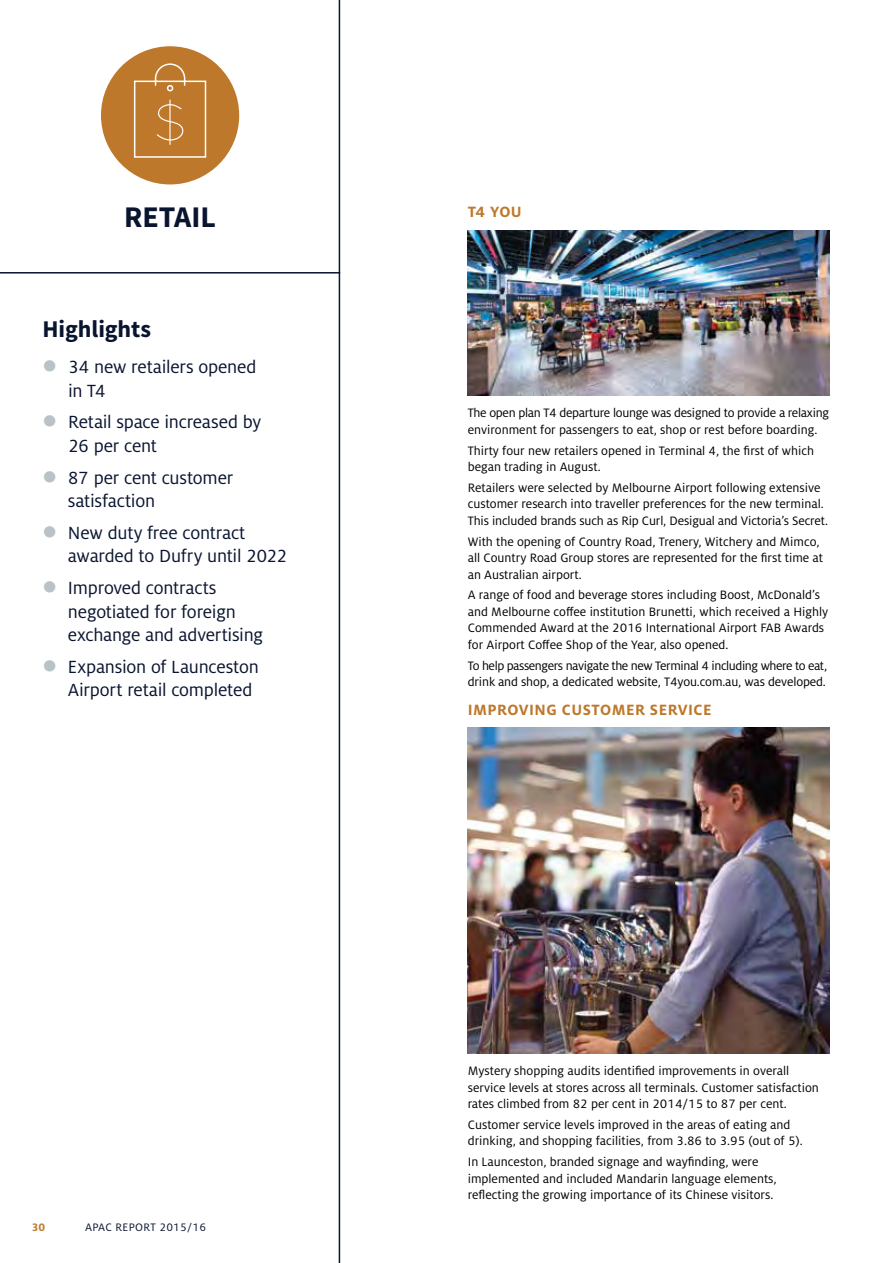
<style>
.page{position:relative;width:893px;height:1263px;background:#fff}
.page>*{position:absolute;margin:0;border:0;box-sizing:border-box;transform-origin:0 0}
.t1{font:700 30px "Source Sans Pro";letter-spacing:-.005em;color:#09142f}
.t2{font:700 24px "Source Sans Pro";letter-spacing:-.005em;color:#09142f}
.t3{font:19.5px/23.4px "Milo OT";letter-spacing:-.01em;color:#09142f}
.t4{font:700 16.5px "Milo OT";letter-spacing:.025em;color:#be782b}
.t5{font:13.5px/16.5px "Milo OT";color:#000}
.t6{font:13.5px/16.5px "Milo OT";letter-spacing:-.03em;color:#000}
.t7{font:13.5px/16.5px "Milo OT";letter-spacing:-.02em;color:#000}
.t8{font:12px "Milo OT";letter-spacing:.025em;color:#09142f}
.t9{font:700 12px "Milo OT";color:#be782b}
</style>
<div class="page">
<div style="left:101px;top:46px;width:138px;height:138px;background:#be782b;border-radius:50%"></div>
<img style="left:468px;top:230px;width:361px;height:165px">
<img style="left:468px;top:728px;width:361px;height:325px">
<hr style="left:339px;top:0;width:1px;height:1263px;background:#09142f">
<hr style="left:0;top:272px;width:340px;height:1px;background:#09142f">
<svg style="left:133px;top:63px;width:74px;height:95px"></svg>
<h1 class="t1" style="left:124px;top:197px;width:93px">RETAIL</h1>
<h2 class="t2" style="left:43px;top:314px;width:110px">Highlights</h2>
<h3 class="t3" style="left:68px;top:355px;width:190px">34 new retailers opened in T4</h3>
<h3 class="t3" style="left:68px;top:411px;width:195px">Retail space increased by<br>26 per cent</h3>
<h3 class="t3" style="left:68px;top:466px;width:167px">87 per cent customer satisfaction</h3>
<h3 class="t3" style="left:68px;top:521px;width:221px">New duty free contract awarded to Dufry until 2022</h3>
<h3 class="t3" style="left:68px;top:577px;width:197px">Improved contracts negotiated for foreign exchange and advertising</h3>
<h3 class="t3" style="left:68px;top:655px;width:193px">Expansion of Launceston<br>Airport retail completed</h3>
<p class="t9" style="left:32px;top:1220px;width:15px">30</p>
<p class="t8" style="left:85px;top:1221px;width:123px">APAC REPORT 2015/16</p>
<p class="t4" style="left:468px;top:203px;width:55px">T4 YOU</p>
<p class="t7" style="left:468px;top:405px;width:363px">The open plan T4 departure lounge was designed to provide a relaxing environment for passengers to eat, shop or rest before boarding.</p>
<p class="t5" style="left:468px;top:442px;width:348px">Thirty four new retailers opened in Terminal 4, the first of which began trading in August.</p>
<p class="t5" style="left:468px;top:480px;width:362px">Retailers were selected by Melbourne Airport following extensive customer research into traveller preferences for the new terminal.<br>This included brands such as Rip Curl, Desigual and Victoria’s Secret.</p>
<p class="t5" style="left:468px;top:533px;width:357px">With the opening of Country Road, Trenery, Witchery and Mimco, all Country Road Group stores are represented for the first time at an Australian airport.</p>
<p class="t5" style="left:468px;top:587px;width:362px">A range of food and beverage stores including Boost, McDonald’s and Melbourne coffee institution Brunetti, which received a Highly Commended Award at the 2016 International Airport FAB Awards for Airport Coffee Shop of the Year, also opened.</p>
<p class="t6" style="left:468px;top:657px;width:361px">To help passengers navigate the new Terminal 4 including where to eat, drink and shop, a dedicated website, T4you.com.au, was developed.</p>
<p class="t4" style="left:468px;top:700px;width:245px">IMPROVING CUSTOMER SERVICE</p>
<p class="t5" style="left:468px;top:1063px;width:353px">Mystery shopping audits identified improvements in overall service levels at stores across all terminals. Customer satisfaction rates climbed from 82 per cent in 2014/15 to 87 per cent.</p>
<p class="t5" style="left:468px;top:1116px;width:337px">Customer service levels improved in the areas of eating and drinking, and shopping facilities, from 3.86 to 3.95 (out of 5).</p>
<p class="t5" style="left:468px;top:1154px;width:310px">In Launceston, branded signage and wayfinding, were implemented and included Mandarin language elements, reflecting the growing importance of its Chinese visitors.</p>
</div>
